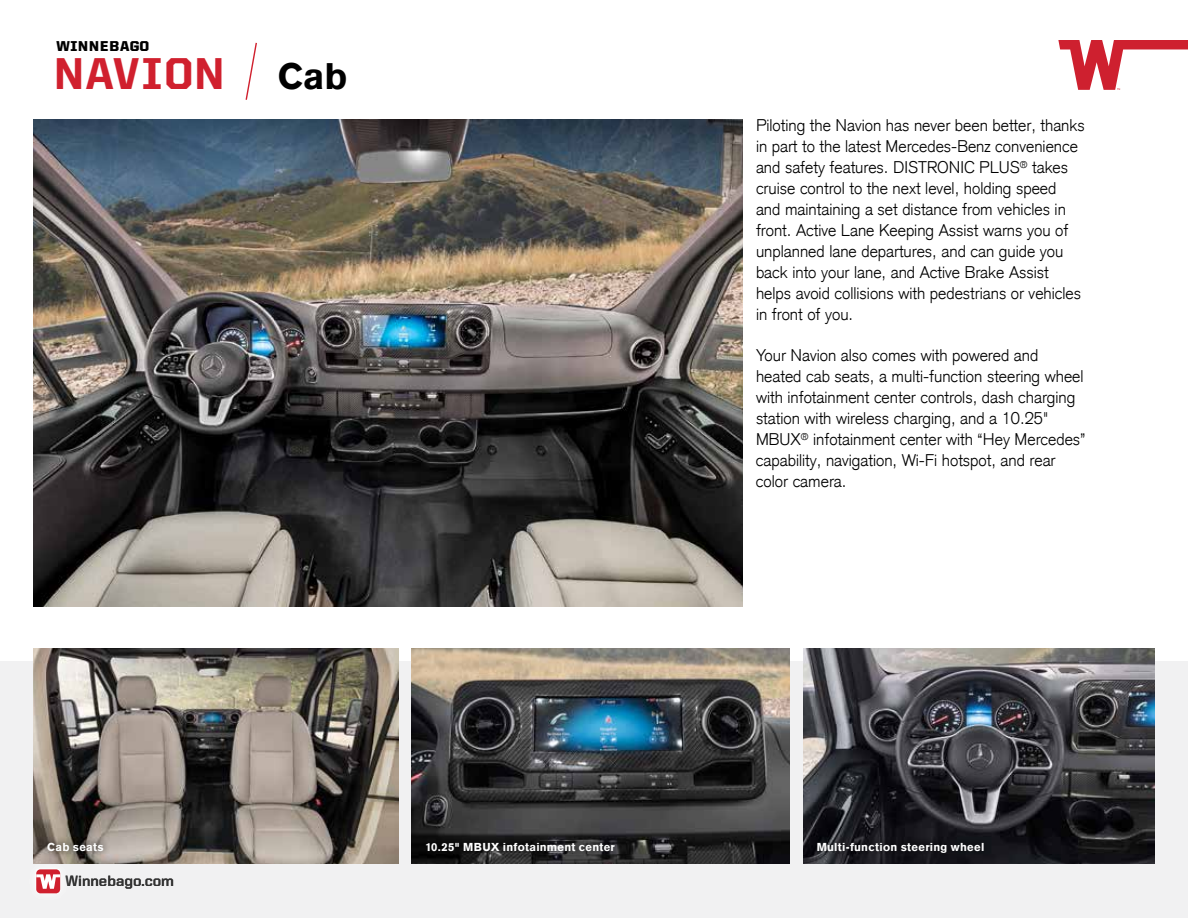
<style>
.page{position:relative;width:1188px;height:918px;background:#fff}
.page>*{position:absolute;margin:0;border:0;box-sizing:border-box;transform-origin:0 0}
.t1{font:800 44.7px "United Sans Reg";letter-spacing:.035em;color:#d0202e}
.t2{font:900 36px "Akzidenz Grotesk CE";color:#000}
.t3{font:300 16.5px/21px "Akzidenz Grotesk CE";color:#000}
.t4{font:700 15px "United Sans Reg";color:#333}
.t5{font:900 14.4px "United Sans Reg";letter-spacing:.065em;color:#000}
.t6{font:900 11.25px "Akzidenz Grotesk CE";letter-spacing:.025em;color:#fff}
</style>
<div class="page">
<div style="left:0;top:661px;width:1188px;height:257px;background:#f1f1f2"></div>
<svg style="left:245px;top:42px;width:12px;height:58px"></svg>
<svg style="left:1058px;top:40px;width:130px;height:50px"></svg>
<img style="left:34px;top:119px;width:708px;height:488px">
<svg style="left:36px;top:873px;width:25px;height:21px"></svg>
<div style="left:36px;top:869px;width:24px;height:24px;background:#d0202e;border-radius:4px"></div>
<svg style="left:36px;top:874px;width:24px;height:15px"></svg>
<img style="left:804px;top:648px;width:350px;height:216px">
<img style="left:34px;top:648px;width:364px;height:216px">
<img style="left:412px;top:648px;width:378px;height:216px">
<div style="left:40px;top:835px;width:71px;height:24px;background:#000;opacity:.75"></div>
<div style="left:810px;top:835px;width:182px;height:25px;background:#000;opacity:.75"></div>
<div style="left:419px;top:834px;width:203px;height:24px;background:#000;opacity:.75"></div>
<p class="t5" style="left:56px;top:38px;width:94px">WINNEBAGO</p>
<h1 class="t1" style="left:54px;top:49px;width:172px">NAVION</h1>
<h2 class="t2" style="left:278px;top:52px;width:71px">Cab</h2>
<p class="t3" style="left:756px;top:115px;width:330px">Piloting the Navion has never been better, thanks in part to the latest Mercedes-Benz convenience and safety features. DISTRONIC PLUS<sup>®</sup> takes cruise control to the next level, holding speed and maintaining a set distance from vehicles in front. Active Lane Keeping Assist warns you of unplanned lane departures, and can guide you back into your lane, and Active Brake Assist helps avoid collisions with pedestrians or vehicles in front of you.</p>
<p class="t3" style="left:756px;top:345px;width:331px">Your Navion also comes with powered and heated cab seats, a multi-function steering wheel with infotainment center controls, dash charging station with wireless charging, and a 10.25" MBUX<sup>®</sup> infotainment center with “Hey Mercedes” capability, navigation, Wi-Fi hotspot, and rear color camera.</p>
<p class="t6" style="left:47px;top:839px;width:58px">Cab seats</p>
<p class="t6" style="left:425px;top:839px;width:191px">10.25" MBUX infotainment center</p>
<p class="t6" style="left:817px;top:839px;width:169px">Multi-function steering wheel</p>
<p class="t4" style="left:66px;top:872px;width:110px">Winnebago.com</p>
</div>
